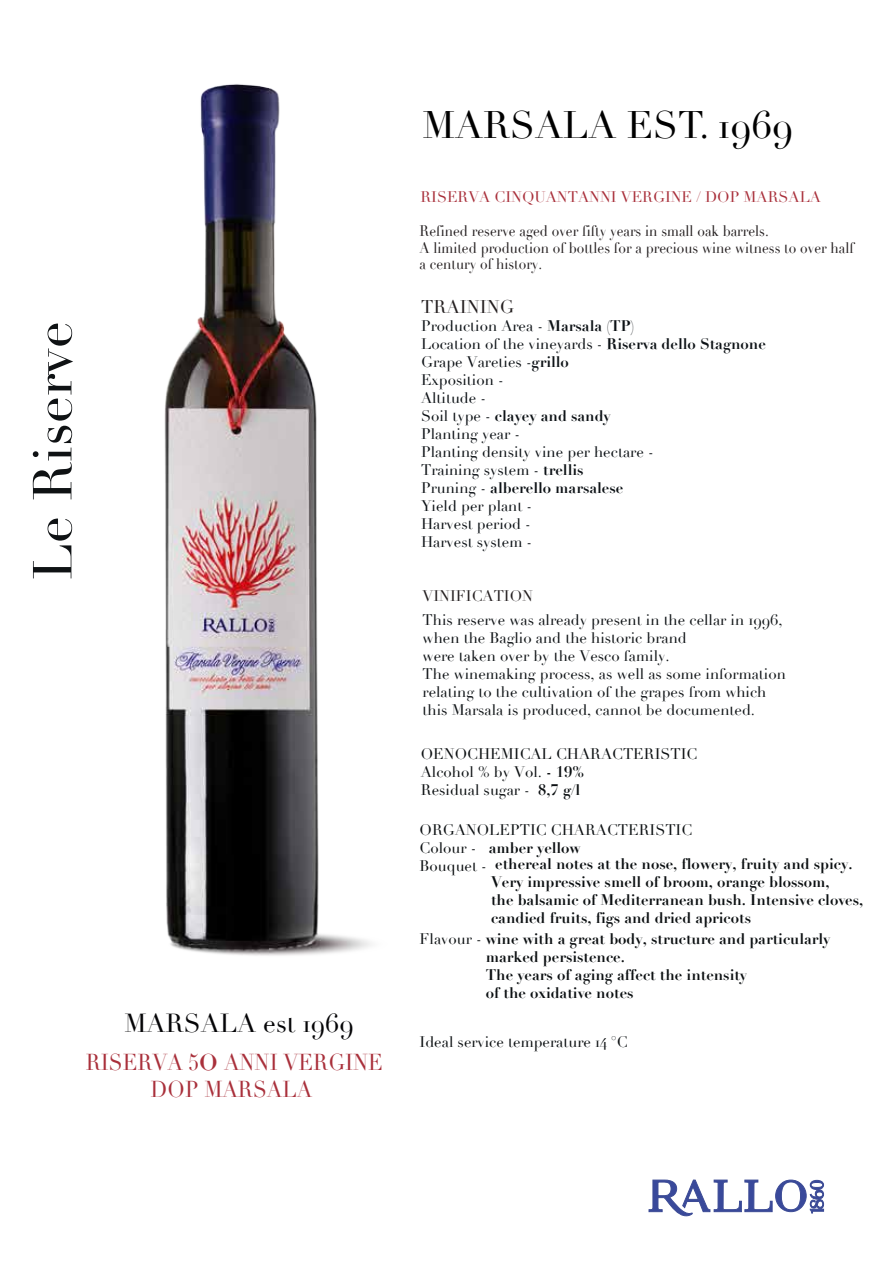
<style>
.page{position:relative;width:893px;height:1263px;background:#fff}
.page>*{position:absolute;margin:0;border:0;box-sizing:border-box;transform-origin:0 0}
.t1{font:54px "Didot";color:#0f1214}
.t2{font:37.5px "Didot";color:#000}
.t3{font:25.5px "Didot";color:#050507}
.t4{font:22.5px/27px "Didot";color:#a9303b;text-align:center;scale:.93 1}
.t5{font:18px "Didot";color:#241f20}
.t6{font:700 15px/18px "Didot";color:#0c1012}
.t7{font:15px/18px "Didot";color:#0d1216}
.t8{font:15px/18px "Didot";color:#101417}
.t9{font:15px/18px "Didot";color:#0c1012}
.t10{font:15px/16.4px "Didot";color:#241f20;scale:.91 1}
.t11{font:15px "Didot";color:#a9303b}
.t12{font:15px "Didot";color:#241f20}
.s1{font-size:37.5px}
.s2{font-weight:700}
.s3{font-weight:400}
</style>
<div class="page">
<svg style="left:649px;top:1180px;width:175px;height:37px"></svg>
<img style="left:164px;top:84px;width:207px;height:872px">
<h1 class="t1" style="left:20px;top:580px;width:260px;rotate:-90deg">Le Riserve</h1>
<h3 class="t3" style="left:124px;top:1008px;width:231px">MARSALA est 1969</h3>
<h3 class="t4" style="left:86px;top:1049px;width:321px">RISERVA 5<span class="s1">0</span> ANNI VERGINE<br>DOP MARSALA</h3>
<h2 class="t2" style="left:423px;top:103px;width:372px">MARSALA EST. 1969</h2>
<p class="t11" style="left:420px;top:188px;width:402px">RISERVA CINQUANTANNI VERGINE / DOP MARSALA</p>
<p class="t10" style="left:420px;top:223px;width:479px">Refined reserve aged over fifty years in small oak barrels.<br>A limited production of bottles for a precious wine witness to over half a century of history.</p>
<p class="t5" style="left:421px;top:296px;width:94px">TRAINING</p>
<p class="t7" style="left:421px;top:317px;width:346px">Production Area - <span class="s2">Marsala (TP)<br></span>Location of the vineyards - <span class="s2">Riserva dello Stagnone<br></span>Grape Vareties -<span class="s2">grillo<br></span>Exposition -<br>Altitude -<br>Soil type - <span class="s2">clayey and sandy<br></span>Planting year -<br>Planting density vine per hectare -<br>Training system - <span class="s2">trellis<br></span>Pruning - <span class="s2">alberello marsalese<br></span>Yield per plant -<br>Harvest period -<br>Harvest system -</p>
<p class="t12" style="left:423px;top:587px;width:112px">VINIFICATION</p>
<p class="t8" style="left:423px;top:611px;width:365px">This reserve was already present in the cellar in 1996, when the Baglio and the historic brand<br>were taken over by the Vesco family.<br>The winemaking process, as well as some information relating to the cultivation of the grapes from which this Marsala is produced, cannot be documented.</p>
<p class="t9" style="left:421px;top:745px;width:278px">OENOCHEMICAL CHARACTERISTIC<br>Alcohol % by Vol. <span class="s2">- 19%<br></span>Residual sugar - <span class="s2">8,7 g/l</span></p>
<p class="t9" style="left:420px;top:821px;width:274px">ORGANOLEPTIC CHARACTERISTIC<br>Colour - <span class="s2">amber yellow</span></p>
<p class="t6" style="left:491px;top:855px;width:374px;text-indent:-71px"><span class="s3">Bouquet -</span> ethereal notes at the nose, flowery, fruity and spicy.<br>Very impressive smell of broom, orange blossom,<br>the balsamic of Mediterranean bush. Intensive cloves, candied fruits, figs and dried apricots</p>
<p class="t6" style="left:486px;top:930px;width:346px;text-indent:-66px"><span class="s3">Flavour -</span> wine with a great body, structure and particularly marked persistence.<br>The years of aging affect the intensity<br>of the oxidative notes</p>
<p class="t9" style="left:420px;top:1033px;width:210px">Ideal service temperature 14 °C</p>
</div>
